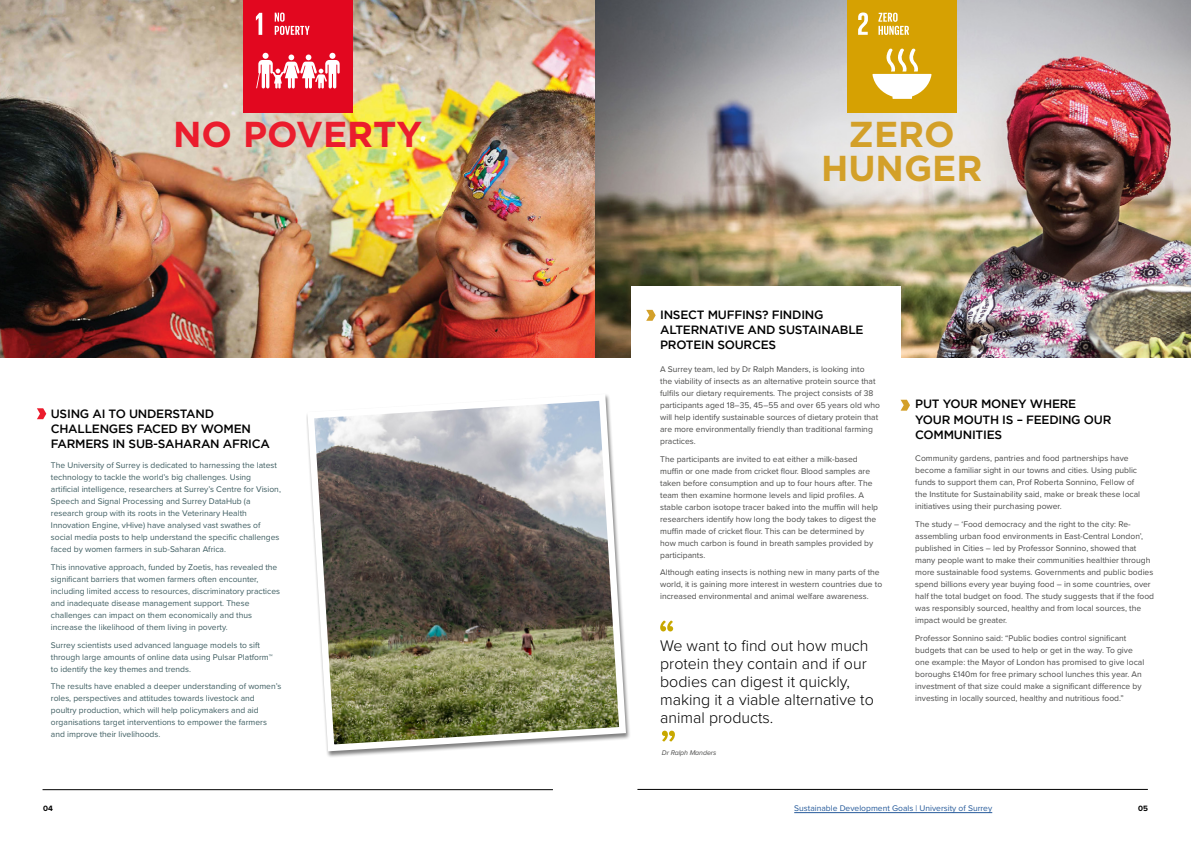
<style>
.page{position:relative;width:1191px;height:842px;background:#fff}
.page>*{position:absolute;margin:0;border:0;box-sizing:border-box;transform-origin:0 0}
.t1{font:700 36px/34px "Gotham";color:#d3a029;text-align:center}
.t2{font:700 36px "Gotham";color:#eb1c2d}
.t3{font:300 16px/18px "Proxima Nova";color:#000}
.t4{font:500 12px/15px "Gotham";letter-spacing:-.02em;color:#000}
.t5{font:8.5px/12px "Proxima Nova";color:#4a4a49}
.t6{font:8.5px/12px "Proxima Nova";color:#3e5d61}
.t7{font:8.5px "Proxima Nova";color:#275b9b}
.t8{font:700 8px "Proxima Nova";color:#000}
.t9{font:italic 7px "Proxima Nova";letter-spacing:-.01em;color:#4a4a49}
</style>
<div class="page">
<img style="left:0;top:0;width:1191px;height:357px">
<hr style="left:794px;top:812px;width:198px;height:1px;background:#275b9b">
<hr style="left:637px;top:789px;width:510px;height:1px;background:#000">
<svg style="left:37px;top:408px;width:9px;height:11px"></svg>
<hr style="left:43px;top:789px;width:510px;height:1px;background:#000">
<img style="left:306px;top:395px;width:323px;height:360px">
<div style="left:243px;top:4px;width:109px;height:109px;background:#e2071f"></div>
<svg style="left:256px;top:13px;width:6px;height:22px"></svg>
<svg style="left:256px;top:53px;width:84px;height:35px"></svg>
<svg style="left:275px;top:13px;width:35px;height:22px"></svg>
<div style="left:243px;top:0;width:109px;height:8px;background:#e2071f"></div>
<div style="left:631px;top:286px;width:269px;height:482px;background:#fff"></div>
<div style="left:847px;top:4px;width:109px;height:109px;background:#d6a102"></div>
<svg style="left:858px;top:12px;width:10px;height:23px"></svg>
<svg style="left:872px;top:48px;width:59px;height:51px"></svg>
<svg style="left:878px;top:13px;width:31px;height:22px"></svg>
<div style="left:847px;top:0;width:109px;height:5px;background:#d6a102"></div>
<svg style="left:900px;top:400px;width:10px;height:11px"></svg>
<svg style="left:646px;top:310px;width:9px;height:11px"></svg>
<svg style="left:660px;top:620px;width:13px;height:11px"></svg>
<svg style="left:662px;top:731px;width:13px;height:11px"></svg>
<h1 class="t2" style="left:173px;top:113px;width:251px">NO POVERTY</h1>
<h1 class="t1" style="left:821px;top:116px;width:163px">ZERO<br>HUNGER</h1>
<h3 class="t4" style="left:51px;top:406px;width:220px">USING AI TO UNDERSTAND<br>CHALLENGES FACED BY WOMEN<br>FARMERS IN SUB-SAHARAN AFRICA</h3>
<p class="t6" style="left:51px;top:459px;width:231px">The University of Surrey is dedicated to harnessing the latest technology to tackle the world’s big challenges. Using artificial intelligence, researchers at Surrey’s Centre for Vision, Speech and Signal Processing and Surrey DataHub (a research group with its roots in the Veterinary Health Innovation Engine, vHive) have analysed vast swathes of social media posts to help understand the specific challenges faced by women farmers in sub-Saharan Africa.</p>
<p class="t6" style="left:51px;top:561px;width:231px">This innovative approach, funded by Zoetis, has revealed the significant barriers that women farmers often encounter, including limited access to resources, discriminatory practices and inadequate disease management support. These challenges can impact on them economically and thus increase the likelihood of them living in poverty.</p>
<p class="t6" style="left:51px;top:638px;width:223px">Surrey scientists used advanced language models to sift through large amounts of online data using Pulsar Platform™ to identify the key themes and trends.</p>
<p class="t6" style="left:51px;top:680px;width:232px">The results have enabled a deeper understanding of women’s roles, perspectives and attitudes towards livestock and poultry production, which will help policymakers and aid organisations target interventions to empower the farmers and improve their livelihoods.</p>
<h3 class="t4" style="left:660px;top:307px;width:205px">INSECT MUFFINS? FINDING<br>ALTERNATIVE AND SUSTAINABLE<br>PROTEIN SOURCES</h3>
<p class="t5" style="left:660px;top:363px;width:221px">A Surrey team, led by Dr Ralph Manders, is looking into<br>the viability of insects as an alternative protein source that fulfils our dietary requirements. The project consists of 38 participants aged 18–35, 45–55 and over 65 years old who will help identify sustainable sources of dietary protein that are more environmentally friendly than traditional farming practices.</p>
<p class="t5" style="left:660px;top:452px;width:219px">The participants are invited to eat either a milk-based muffin or one made from cricket flour. Blood samples are taken before consumption and up to four hours after. The team then examine hormone levels and lipid profiles. A stable carbon isotope tracer baked into the muffin will help researchers identify how long the body takes to digest the muffin made of cricket flour. This can be determined by how much carbon is found in breath samples provided by participants.</p>
<p class="t5" style="left:660px;top:566px;width:223px">Although eating insects is nothing new in many parts of the world, it is gaining more interest in western countries due to increased environmental and animal welfare awareness.</p>
<h2 class="t3" style="left:660px;top:636px;width:215px">We want to find out how much protein they contain and if our bodies can digest it quickly, making it a viable alternative to animal products.</h2>
<p class="t9" style="left:662px;top:748px;width:56px">Dr Ralph Manders</p>
<h3 class="t4" style="left:915px;top:396px;width:197px">PUT YOUR MONEY WHERE<br>YOUR MOUTH IS – FEEDING OUR<br>COMMUNITIES</h3>
<p class="t5" style="left:915px;top:452px;width:226px">Community gardens, pantries and food partnerships have become a familiar sight in our towns and cities. Using public funds to support them can, Prof Roberta Sonnino, Fellow of the Institute for Sustainability said, make or break these local initiatives using their purchasing power.</p>
<p class="t5" style="left:915px;top:518px;width:240px">The study – ‘Food democracy and the right to the city: Re&shy;assembling urban food environments in East-Central London’, published in Cities – led by Professor Sonnino, showed that many people want to make their communities healthier through more sustainable food systems. Governments and public bodies spend billions every year buying food – in some countries, over half the total budget on food. The study suggests that if the food was responsibly sourced, healthy and from local sources, the impact would be greater.</p>
<p class="t5" style="left:915px;top:631px;width:230px">Professor Sonnino said: “Public bodies control significant budgets that can be used to help or get in the way. To give one example: the Mayor of London has promised to give local boroughs £140m for free primary school lunches this year. An investment of that size could make a significant difference by investing in locally sourced, healthy and nutritious food.”</p>
<p class="t8" style="left:43px;top:802px;width:11px">04</p>
<p class="t7" style="left:794px;top:802px;width:199px">Sustainable Development Goals | University of Surrey</p>
<p class="t8" style="left:1138px;top:802px;width:11px">05</p>
</div>
